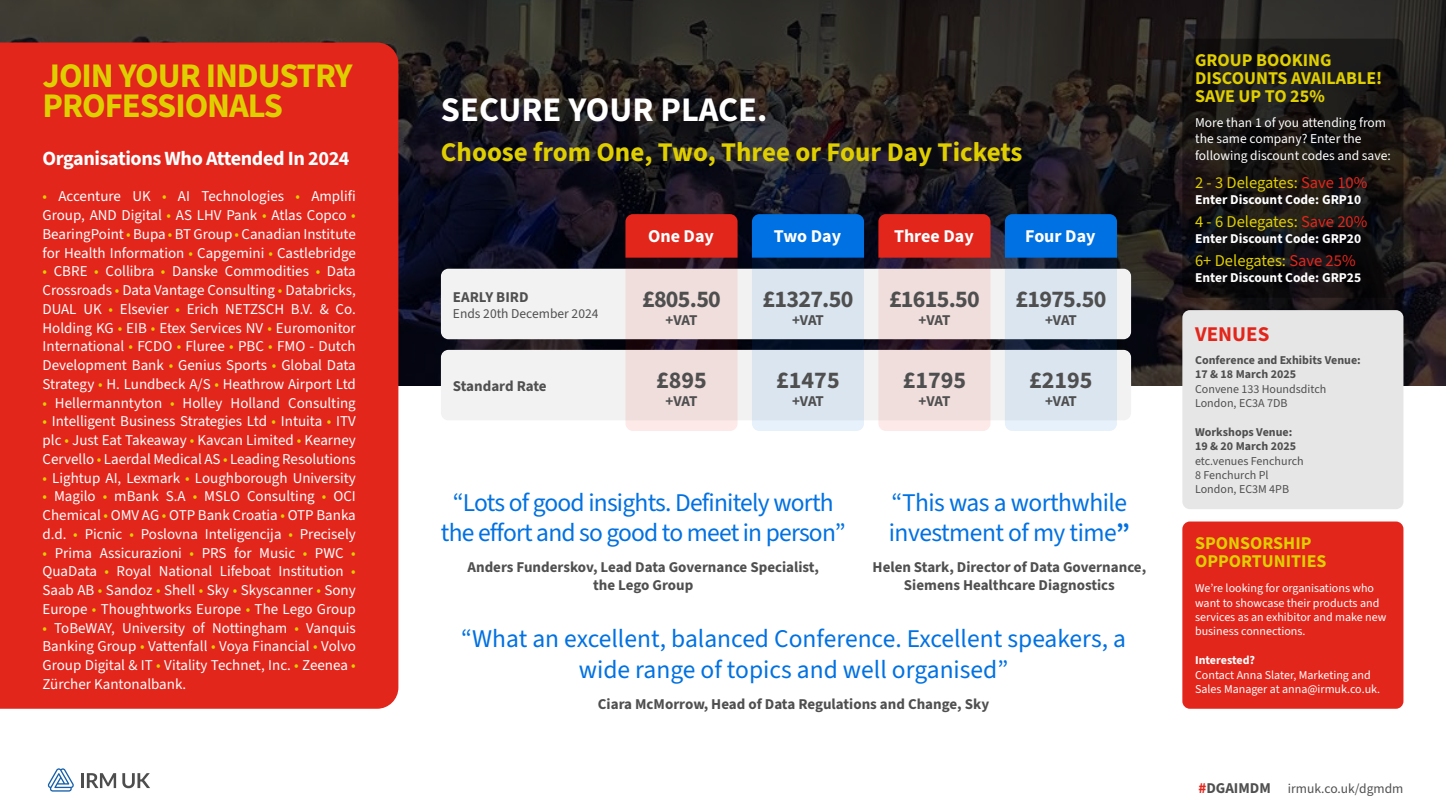
<style>
.page{position:relative;width:1446px;height:808px;background:#fff}
.page>*{position:absolute;margin:0;border:0;box-sizing:border-box;transform-origin:0 0}
.t1{font:700 34.5px/30px "Source Sans 3";letter-spacing:-.03em;color:#e0cf00}
.t2{font:700 34.5px "Source Sans 3";color:#fff}
.t3{font:700 27px "Source Sans 3";color:#e0cf00}
.t4{font:25.5px/30.6px "Source Sans 3";letter-spacing:-.02em;color:#0071e2;text-align:center}
.t5{font:25.5px/30.6px "Source Sans 3";color:#0071e2;text-align:center}
.t6{font:700 24px "Source Sans 3";letter-spacing:-.03em;color:#4f4f4f}
.t7{font:700 21px "Source Sans 3";color:#e2261c}
.t8{font:700 20.1px "Source Sans 3";letter-spacing:-.02em;color:#fff}
.t9{font:700 18px/18px "Source Sans 3";color:#e0cf00}
.t10{font:700 18px "Source Sans 3";color:#fff}
.t11{font:16.5px "Source Sans 3";color:#e0cf00}
.t12{font:15px/18.8px "Source Sans 3";color:#fff;text-align:justify}
.t13{font:700 15px/18px "Source Sans 3";color:#4f4f4f;text-align:center}
.t14{font:13.5px/16.2px "Source Sans 3";color:#fff}
.t15{font:700 13.5px "Source Sans 3";color:#fff}
.t16{font:13.5px "Source Sans 3";color:#4f4f4f}
.t17{font:12px/14.4px "Source Sans 3";color:#fff}
.t18{font:12px/14.4px "Source Sans 3";color:#4f4f4f}
.t19{font:700 12px/14.4px "Source Sans 3";color:#4f4f4f}
.t20{font:700 12px "Source Sans 3";color:#fff}
.s1{color:#e0cf00}
.s2{font-weight:700}
.s3{color:#e2261c}
.s4{font-weight:700;font-size:15px;color:#e2261c}
.s5{font-weight:700;font-size:15px}
</style>
<div class="page">
<img style="left:0;top:0;width:1446px;height:385px">
<div style="left:0;top:43px;width:398px;height:666px;background:#e2261c"></div>
<div style="left:1182px;top:310px;width:221px;height:199px;background:#e6e6e6;border-radius:8px"></div>
<svg style="left:1182px;top:39px;width:221px;height:259px;background:#161312"></svg>
<div style="left:1182px;top:521px;width:221px;height:188px;background:#e2261c"></div>
<div style="left:441px;top:269px;width:690px;height:70px;background:#f2f2f2;border-radius:8px"></div>
<div style="left:441px;top:350px;width:690px;height:70px;background:#f2f2f2;border-radius:8px"></div>
<svg style="left:625px;top:214px;width:112px;height:217px;background:#d6c5c6"></svg>
<svg style="left:752px;top:214px;width:112px;height:217px;background:#c0cbd7"></svg>
<svg style="left:878px;top:214px;width:112px;height:217px;background:#d8c6c7"></svg>
<svg style="left:1005px;top:214px;width:112px;height:217px;background:#c1ccd8"></svg>
<div style="left:625px;top:214px;width:112px;height:44px;background:#e2261c"></div>
<div style="left:752px;top:214px;width:112px;height:44px;background:#0071e2"></div>
<div style="left:878px;top:214px;width:112px;height:44px;background:#e2261c"></div>
<div style="left:1005px;top:214px;width:112px;height:44px;background:#0071e2"></div>
<svg style="left:48px;top:768px;width:26px;height:23px"></svg>
<hr style="left:81px;top:773px;width:3px;height:15px;background:#4d4d4d">
<svg style="left:87px;top:773px;width:29px;height:15px"></svg>
<svg style="left:122px;top:773px;width:28px;height:15px"></svg>
<h1 class="t1" style="left:43px;top:62px;width:312px">JOIN YOUR INDUSTRY<br>PROFESSIONALS</h1>
<h3 class="t8" style="left:43px;top:145px;width:308px">Organisations Who Attended In 2024</h3>
<p class="t12" style="left:42px;top:187px;width:315px"><span class="s1">•</span> Accenture UK <span class="s1">•</span> AI Technologies <span class="s1">•</span> Amplifi Group, AND Digital <span class="s1">•</span> AS LHV Pank <span class="s1">•</span> Atlas Copco <span class="s1">• </span>BearingPoint <span class="s1">•</span> Bupa <span class="s1">•</span> BT Group <span class="s1">•</span> Canadian Institute for Health Information <span class="s1">•</span> Capgemini <span class="s1">•</span> Castlebridge</p>
<p class="t12" style="left:42px;top:262px;width:315px"><span class="s1">•</span> CBRE <span class="s1">•</span> Collibra <span class="s1">•</span> Danske Commodities <span class="s1">•</span> Data Crossroads <span class="s1">•</span> Data Vantage Consulting <span class="s1">•</span> Databricks, DUAL UK <span class="s1">•</span> Elsevier <span class="s1">•</span> Erich NETZSCH B.V. &amp; Co.<br>Holding KG <span class="s1">•</span> EIB <span class="s1">•</span> Etex Services NV <span class="s1">•</span> Euromonitor International <span class="s1">•</span> FCDO <span class="s1">•</span> Fluree <span class="s1">•</span> PBC <span class="s1">•</span> FMO - Dutch Development Bank <span class="s1">•</span> Genius Sports <span class="s1">•</span> Global Data Strategy <span class="s1">•</span> H. Lundbeck A/S <span class="s1">•</span> Heathrow Airport Ltd</p>
<p class="t12" style="left:43px;top:394px;width:315px"><span class="s1">•</span> Hellermanntyton <span class="s1">•</span> Holley Holland Consulting</p>
<p class="t12" style="left:43px;top:412px;width:315px"><span class="s1">•</span> Intelligent Business Strategies Ltd <span class="s1">•</span> Intuita <span class="s1">•</span> ITV plc <span class="s1">•</span> Just Eat Takeaway <span class="s1">•</span> Kavcan Limited <span class="s1">•</span> Kearney Cervello <span class="s1">•</span> Laerdal Medical AS <span class="s1">•</span> Leading Resolutions</p>
<p class="t12" style="left:43px;top:469px;width:315px"><span class="s1">•</span> Lightup AI, Lexmark <span class="s1">•</span> Loughborough University</p>
<p class="t12" style="left:43px;top:487px;width:315px"><span class="s1">•</span> Magilo <span class="s1">•</span> mBank S.A <span class="s1">•</span> MSLO Consulting <span class="s1">•</span> OCI Chemical <span class="s1">•</span> OMV AG <span class="s1">•</span> OTP Bank Croatia <span class="s1">•</span> OTP Banka d.d. <span class="s1">•</span> Picnic <span class="s1">•</span> Poslovna Inteligencija <span class="s1">•</span> Precisely</p>
<p class="t12" style="left:42px;top:544px;width:315px"><span class="s1">•</span> Prima Assicurazioni <span class="s1">•</span> PRS for Music <span class="s1">•</span> PWC <span class="s1">• </span>QuaData <span class="s1">•</span> Royal National Lifeboat Institution <span class="s1">• </span>Saab AB <span class="s1">•</span> Sandoz <span class="s1">•</span> Shell <span class="s1">•</span> Sky <span class="s1">•</span> Skyscanner <span class="s1">•</span> Sony Europe <span class="s1">•</span> Thoughtworks Europe <span class="s1">•</span> The Lego Group</p>
<p class="t12" style="left:42px;top:619px;width:315px"><span class="s1">•</span> ToBeWAY, University of Nottingham <span class="s1">•</span> Vanquis Banking Group <span class="s1">•</span> Vattenfall <span class="s1">•</span> Voya Financial <span class="s1">•</span> Volvo Group Digital &amp; IT <span class="s1">•</span> Vitality Technet, Inc. <span class="s1">•</span> Zeenea <span class="s1">• </span>Zürcher Kantonalbank.</p>
<h1 class="t2" style="left:441px;top:87px;width:328px">SECURE YOUR PLACE.</h1>
<h2 class="t3" style="left:441px;top:134px;width:583px">Choose from One, Two, Three or Four Day Tickets</h2>
<p class="t13" style="left:453px;top:288px;width:77px">EARLY BIRD</p>
<p class="t16" style="left:453px;top:305px;width:147px">Ends 20th December 2024</p>
<p class="t13" style="left:453px;top:378px;width:95px">Standard Rate</p>
<p class="t10" style="left:648px;top:224px;width:67px">One Day</p>
<p class="t10" style="left:774px;top:224px;width:69px">Two Day</p>
<p class="t10" style="left:894px;top:224px;width:81px">Three Day</p>
<p class="t10" style="left:1025px;top:224px;width:72px">Four Day</p>
<h3 class="t6" style="left:642px;top:283px;width:80px">£805.50</h3>
<p class="t13" style="left:665px;top:311px;width:33px">+VAT</p>
<h3 class="t6" style="left:656px;top:364px;width:52px">£895</h3>
<p class="t13" style="left:665px;top:393px;width:33px">+VAT</p>
<h3 class="t6" style="left:762px;top:283px;width:92px">£1327.50</h3>
<p class="t13" style="left:792px;top:311px;width:33px">+VAT</p>
<h3 class="t6" style="left:776px;top:364px;width:65px">£1475</h3>
<p class="t13" style="left:792px;top:393px;width:33px">+VAT</p>
<h3 class="t6" style="left:889px;top:283px;width:92px">£1615.50</h3>
<p class="t13" style="left:918px;top:311px;width:33px">+VAT</p>
<h3 class="t6" style="left:903px;top:364px;width:65px">£1795</h3>
<p class="t13" style="left:918px;top:393px;width:33px">+VAT</p>
<h3 class="t6" style="left:1015px;top:283px;width:92px">£1975.50</h3>
<p class="t13" style="left:1045px;top:311px;width:33px">+VAT</p>
<h3 class="t6" style="left:1029px;top:364px;width:65px">£2195</h3>
<p class="t13" style="left:1045px;top:393px;width:33px">+VAT</p>
<h3 class="t4" style="left:441px;top:488px;width:406px">“Lots of good insights. Definitely worth the effort and so good to meet in person”</h3>
<p class="t13" style="left:467px;top:558px;width:353px">Anders Funderskov, Lead Data Governance Specialist, the Lego Group</p>
<h3 class="t4" style="left:889px;top:488px;width:243px;text-align:left">“This was a worthwhile investment of my time<span class="s2">”</span></h3>
<p class="t13" style="left:872px;top:558px;width:275px">Helen Stark, Director of Data Governance,<br>Siemens Healthcare Diagnostics</p>
<h3 class="t5" style="left:461px;top:624px;width:666px">“What an excellent, balanced Conference. Excellent speakers, a wide range of topics and well organised”</h3>
<p class="t13" style="left:598px;top:695px;width:393px">Ciara McMorrow, Head of Data Regulations and Change, Sky</p>
<p class="t9" style="left:1195px;top:52px;width:189px">GROUP BOOKING<br>DISCOUNTS AVAILABLE!<br>SAVE UP TO 25%</p>
<p class="t14" style="left:1195px;top:115px;width:197px">More than 1 of you attending from the same company? Enter the following discount codes and save:</p>
<p class="t11" style="left:1195px;top:171px;width:174px">2 - 3 Delegates: <span class="s3">Save 10%</span></p>
<p class="t15" style="left:1195px;top:191px;width:168px">Enter Discount Code: GRP10</p>
<p class="t11" style="left:1195px;top:210px;width:174px">4 - 6 Delegates: <span class="s3">Save 20%</span></p>
<p class="t15" style="left:1195px;top:229px;width:168px">Enter Discount Code: GRP20</p>
<p class="t11" style="left:1195px;top:249px;width:162px">6+ Delegates: <span class="s3">Save 25%</span></p>
<p class="t15" style="left:1195px;top:268px;width:168px">Enter Discount Code: GRP25</p>
<h3 class="t7" style="left:1195px;top:320px;width:76px">VENUES</h3>
<p class="t19" style="left:1195px;top:353px;width:167px">Conference and Exhibits Venue:<br>17 &amp; 18 March 2025</p>
<p class="t18" style="left:1195px;top:382px;width:133px">Convene 133 Houndsditch<br>London, EC3A 7DB</p>
<p class="t19" style="left:1195px;top:425px;width:102px">Workshops Venue:<br>19 &amp; 20 March 2025</p>
<p class="t18" style="left:1195px;top:454px;width:110px">etc.venues Fenchurch<br>8 Fenchurch Pl<br>London, EC3M 4PB</p>
<p class="t9" style="left:1195px;top:535px;width:133px">SPONSORSHIP<br>OPPORTUNITIES</p>
<p class="t17" style="left:1195px;top:581px;width:193px">We’re looking for organisations who want to showcase their products and services as an exhibitor and make new business connections.</p>
<p class="t20" style="left:1195px;top:652px;width:62px">Interested?</p>
<p class="t17" style="left:1195px;top:668px;width:187px">Contact Anna Slater, Marketing and<br>Sales Manager at anna@irmuk.co.uk.</p>
<p class="t16" style="left:1198px;top:779px;width:206px"><span class="s4">#</span><span class="s5">DGAIMDM</span> irmuk.co.uk/dgmdm</p>
</div>
